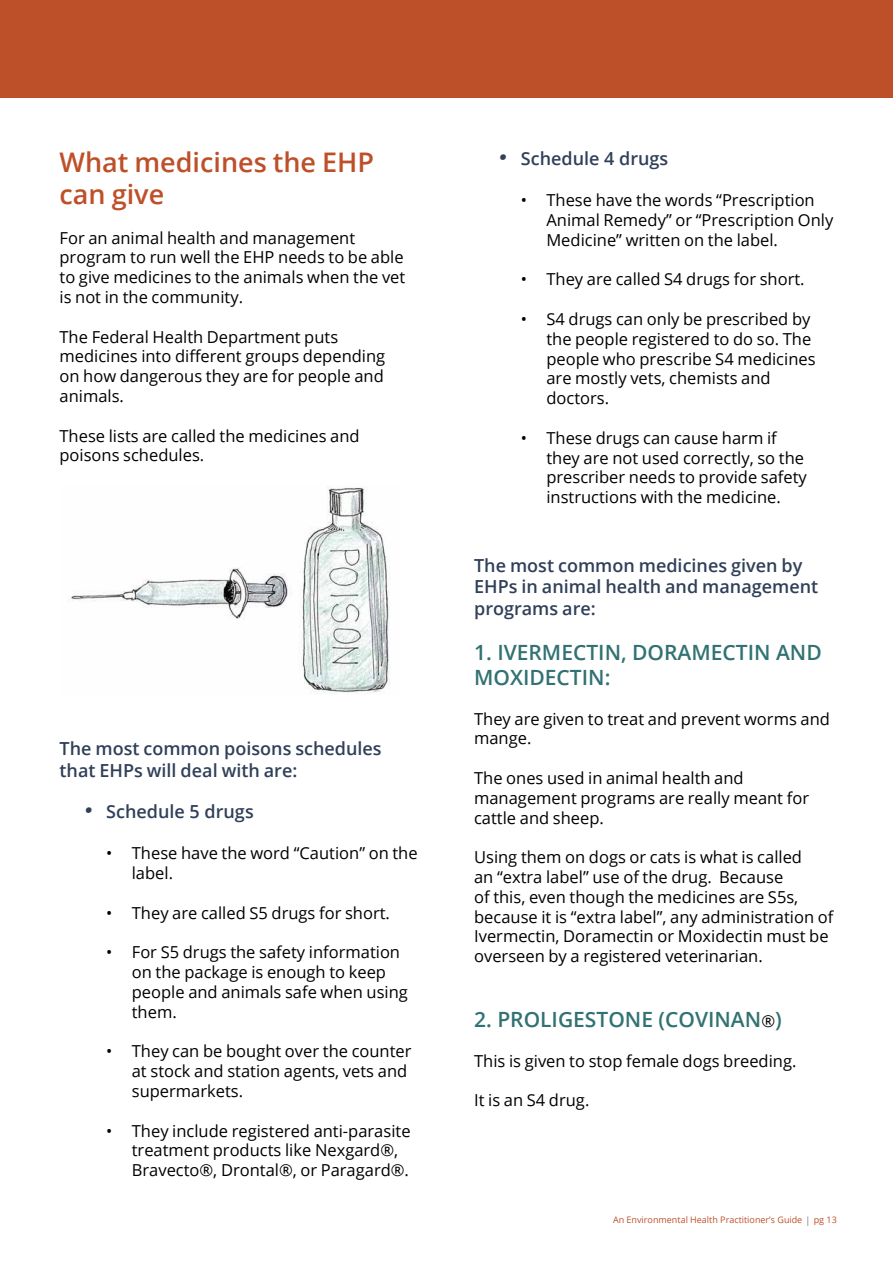
<style>
.page{position:relative;width:893px;height:1263px;background:#fff}
.page>*{position:absolute;margin:0;border:0;box-sizing:border-box;transform-origin:0 0}
.t1{font:600 27px/32.4px "Open Sans";color:#bd5029}
.t2{font:600 21px/25.2px "Open Sans";color:#327272}
.t3{font:600 18px/21.6px "Open Sans";color:#304059}
.t4{font:16.5px/19.8px "Open Sans";color:#000}
.t5{font:9px "Open Sans";color:#bd5029}
.s1{font-family:"Richela Kids";font-weight:400}
.s2{font-weight:400;font-size:16.5px;color:#000}
</style>
<div class="page">
<div style="left:0;top:0;width:893px;height:98px;background:#bd5029"></div>
<img style="left:69px;top:487px;width:321px;height:207px">
<h1 class="t1" style="left:60px;top:145px;width:316px">What medicines the EHP can give</h1>
<p class="t4" style="left:60px;top:227px;width:347px">For an animal health and management program to run well the EHP needs to be able to give medicines to the animals when the vet is not in the community.</p>
<p class="t4" style="left:60px;top:326px;width:327px">The Federal Health Department puts medicines into different groups depending on how dangerous they are for people and animals.</p>
<p class="t4" style="left:60px;top:425px;width:302px">These lists are called the medicines and poisons schedules.</p>
<p class="t3" style="left:60px;top:737px;width:324px">The most common poisons schedules that EHPs will deal with are:</p>
<p class="t3" style="left:85px;top:800px;width:170px"><span class="s1">•</span> Schedule 5 drugs</p>
<p class="t4" style="left:132px;top:843px;width:287px;text-indent:-26px">• These have the word “Caution” on the label.</p>
<p class="t4" style="left:106px;top:902px;width:285px">• They are called S5 drugs for short.</p>
<p class="t4" style="left:132px;top:942px;width:278px;text-indent:-26px">• For S5 drugs the safety information on the package is enough to keep people and animals safe when using them.</p>
<p class="t4" style="left:132px;top:1041px;width:281px;text-indent:-26px">• They can be bought over the counter at stock and station agents, vets and supermarkets.</p>
<p class="t4" style="left:132px;top:1120px;width:280px;text-indent:-26px">• They include registered anti-parasite treatment products like Nexgard®,<br>Bravecto®, Drontal®, or Paragard®.</p>
<p class="t3" style="left:500px;top:147px;width:170px"><span class="s1">•</span> Schedule 4 drugs</p>
<p class="t4" style="left:546px;top:190px;width:289px;text-indent:-26px">• These have the words “Prescription<br>Animal Remedy” or “Prescription Only<br>Medicine” written on the label.</p>
<p class="t4" style="left:521px;top:269px;width:285px">• They are called S4 drugs for short.</p>
<p class="t4" style="left:546px;top:309px;width:271px;text-indent:-26px">• S4 drugs can only be prescribed by the people registered to do so. The people who prescribe S4 medicines are mostly vets, chemists and doctors.</p>
<p class="t4" style="left:546px;top:427px;width:262px;text-indent:-26px">• These drugs can cause harm if they are not used correctly, so the prescriber needs to provide safety instructions with the medicine.</p>
<p class="t3" style="left:474px;top:554px;width:346px">The most common medicines given by<br>EHPs in animal health and management programs are:</p>
<p class="t2" style="left:474px;top:639px;width:349px">1. IVERMECTIN, DORAMECTIN AND<br>MOXIDECTIN:</p>
<p class="t4" style="left:474px;top:708px;width:357px">They are given to treat and prevent worms and mange.</p>
<p class="t4" style="left:474px;top:768px;width:336px">The ones used in animal health and management programs are really meant for cattle and sheep.</p>
<p class="t4" style="left:474px;top:847px;width:361px">Using them on dogs or cats is what is called<br>an “extra label” use of the drug. Because<br>of this, even though the medicines are S5s, because it is “extra label”, any administration of Ivermectin, Doramectin or Moxidectin must be overseen by a registered veterinarian.</p>
<p class="t2" style="left:474px;top:1006px;width:309px">2. PROLIGESTONE (COVINAN<span class="s2">®</span>)</p>
<p class="t4" style="left:474px;top:1050px;width:324px">This is given to stop female dogs breeding.</p>
<p class="t4" style="left:474px;top:1090px;width:117px">It is an S4 drug.</p>
<p class="t5" style="left:613px;top:1214px;width:191px">An Environmental Health Practitioner’s Guide</p>
<p class="t5" style="left:814px;top:1214px;width:25px">pg 13</p>
</div>
